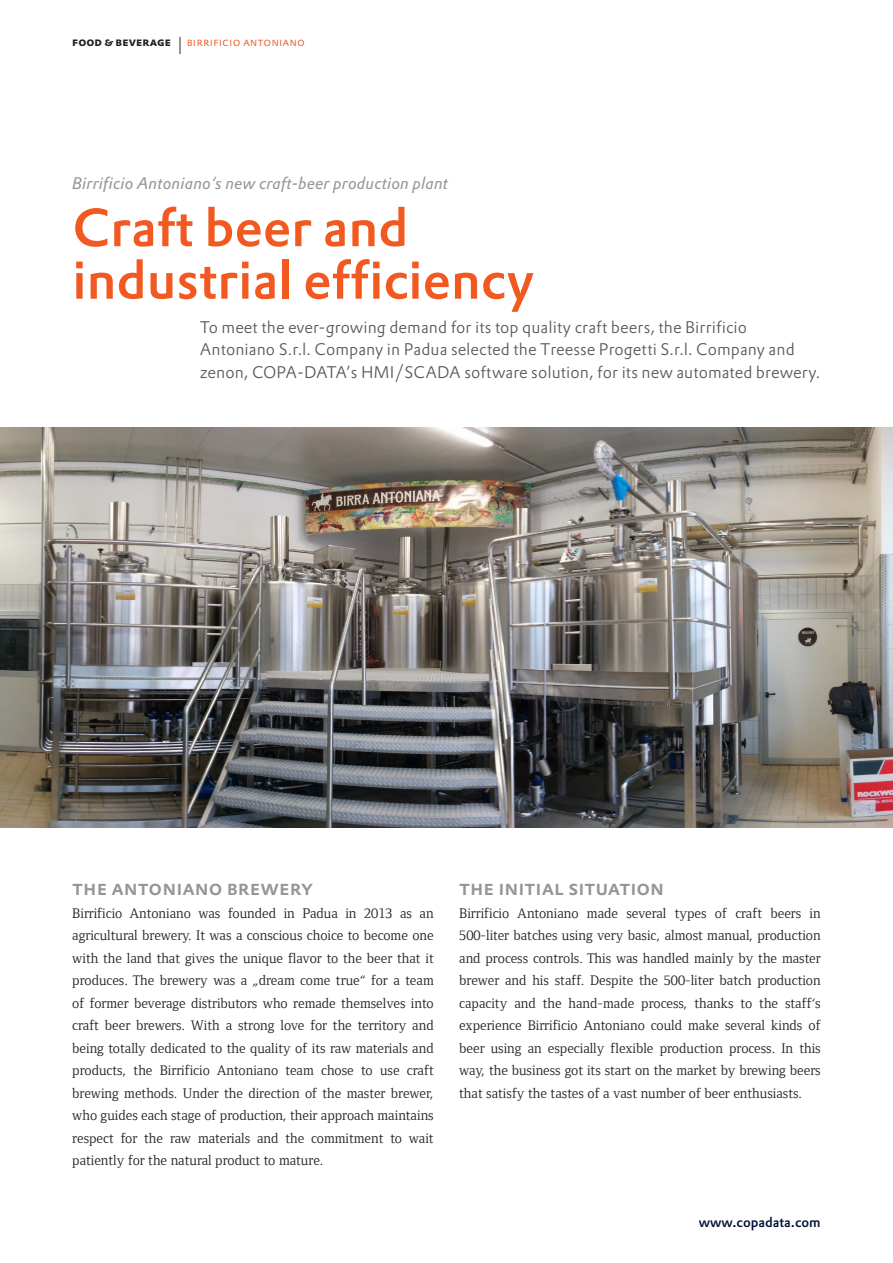
<style>
.page{position:relative;width:893px;height:1263px;background:#fff}
.page>*{position:absolute;margin:0;border:0;box-sizing:border-box;transform-origin:0 0}
.headline_orange{font:500 52.5px/52.5px "DTL Prokyon TOT";color:#f15921}
.headlines_in_copy_ju{font:500 21px "DTL Prokyon TOT Caps";color:#939598}
.lead_text{font:300 16.5px/22.5px "DTL Prokyon TOT";letter-spacing:.005em;color:#57585a}
.kicker{font:italic 16.5px "DTL Prokyon TOT";letter-spacing:.005em;color:#939598}
.copy_no_indent_ENGLI{font:14.25px/22.5px "Foundry Form Serif";color:#231f20;text-align:justify}
.t1{font:500 13.5px "DTL Prokyon TOT";color:#001537}
.t2{font:300 12px "DTL Prokyon TOT Caps";letter-spacing:.005em;color:#f15921}
.s1{font-weight:700;color:#231f20}
.s2{font-size:24px;color:#231f20}
</style>
<div class="page">
<img style="left:0;top:427px;width:893px;height:401px">
<p class="t2" style="left:72px;top:34px;width:234px"><span class="s1">food &amp; beverage</span> <span class="s2">I</span> birrificio antoniano</p>
<p class="kicker" style="left:72px;top:173px;width:377px">Birrificio Antoniano‘s new craft-beer production plant</p>
<p class="headline_orange" style="left:72px;top:201px;width:463px">Craft beer and industrial efficiency</p>
<p class="lead_text" style="left:200px;top:315px;width:622px">To meet the ever-growing demand for its top quality craft beers, the Birrificio<br>Antoniano S.r.l. Company in Padua selected the Treesse Progetti S.r.l. Company and zenon, COPA-DATA’s HMI/SCADA software solution, for its new automated brewery.</p>
<p class="headlines_in_copy_ju" style="left:72px;top:874px;width:242px">The Antoniano Brewery</p>
<p class="copy_no_indent_ENGLI" style="left:72px;top:902px;width:363px">Birrificio Antoniano was founded in Padua in 2013 as an agricultural brewery. It was a conscious choice to become one with the land that gives the unique flavor to the beer that it produces. The brewery was a „dream come true“ for a team of former beverage distributors who remade themselves into craft beer brewers. With a strong love for the territory and being totally dedicated to the quality of its raw materials and products, the Birrificio Antoniano team chose to use craft brewing methods. Under the direction of the master brewer, who guides each stage of production, their approach maintains respect for the raw materials and the commitment to wait patiently for the natural product to mature.</p>
<p class="headlines_in_copy_ju" style="left:459px;top:874px;width:206px">The initial situation</p>
<p class="copy_no_indent_ENGLI" style="left:459px;top:902px;width:363px">Birrificio Antoniano made several types of craft beers in 500-liter batches using very basic, almost manual, production and process controls. This was handled mainly by the master brewer and his staff. Despite the 500-liter batch production capacity and the hand-made process, thanks to the staff‘s experience Birrificio Antoniano could make several kinds of beer using an especially flexible production process. In this way, the business got its start on the market by brewing beers that satisfy the tastes of a vast number of beer enthusiasts.</p>
<p class="t1" style="left:699px;top:1213px;width:124px">www.copadata.com</p>
</div>
